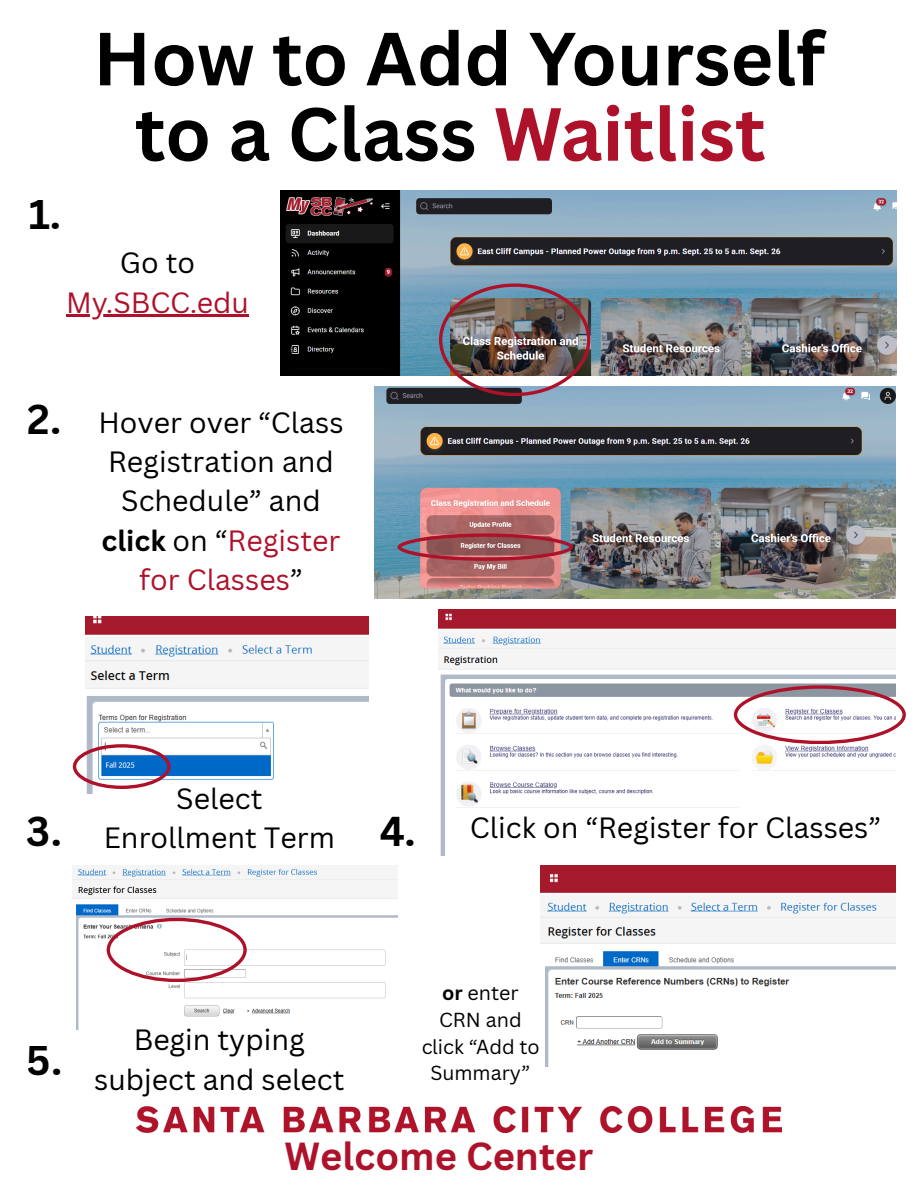
<style>
.page{position:relative;width:918px;height:1188px;background:#fff}
.page>*{position:absolute;margin:0;border:0;box-sizing:border-box;transform-origin:0 0}
.t1{font:700 73.5px/75.3px "Canva Sans";color:#000;text-align:center}
.t2{font:700 40.65px "Canva Sans";color:#000}
.t3{font:700 38.1px "Canva Sans";color:#ae122a}
.t4{font:28.5px/39.3px "Canva Sans";color:#000}
.t5{font:28.5px "Canva Sans";color:#ae122a}
.t6{font:19.8px/26.8px "Canva Sans";color:#000;text-align:center}
.s1{color:#ae122a}
.s2{font-weight:700;font-size:40.65px}
.s3{font-weight:700;color:#000}
.s4{color:#000}
.s5{font-weight:700}
</style>
<div class="page">
<img style="left:137px;top:1107px;width:644px;height:26px">
<img style="left:281px;top:190px;width:615px;height:186px">
<img style="left:375px;top:386px;width:521px;height:213px">
<img style="left:85px;top:617px;width:284px;height:176px">
<img style="left:439px;top:609px;width:457px;height:246px">
<img style="left:73px;top:868px;width:325px;height:162px">
<img style="left:540px;top:866px;width:356px;height:201px">
<img style="left:439px;top:283px;width:151px;height:113px">
<hr style="left:66px;top:314px;width:183px;height:3px;background:#ae122a">
<svg style="left:397px;top:533px;width:176px;height:27px;background:#9c5962"></svg>
<svg style="left:73px;top:744px;width:98px;height:45px"></svg>
<svg style="left:734px;top:685px;width:172px;height:59px"></svg>
<svg style="left:107px;top:918px;width:140px;height:64px"></svg>
<h2 class="t1" style="left:93px;top:19px;width:733px">How to Add Yourself to a Class <span class="s1">Waitlist</span></h2>
<h2 class="t2" style="left:28px;top:186px;width:34px">1.</h2>
<p class="t4" style="left:120px;top:243px;width:76px">Go to</p>
<p class="t5" style="left:66px;top:282px;width:184px">My.SBCC.edu</p>
<p class="t4" style="left:28px;top:402px;width:317px"><span class="s2">2.</span> Hover over “Class</p>
<p class="t4" style="left:108px;top:441px;width:227px">Registration and</p>
<p class="t4" style="left:121px;top:481px;width:201px">Schedule” and</p>
<p class="t5" style="left:102px;top:520px;width:240px"><span class="s3">click</span> <span class="s4">on “</span>Register</p>
<p class="t5" style="left:139px;top:560px;width:165px">for Classes<span class="s4">”</span></p>
<h2 class="t2" style="left:27px;top:803px;width:37px">3.</h2>
<h2 class="t4" style="left:104px;top:778px;width:313px;text-indent:73px">Select<br>Enrollment Term <span class="s2">4.</span></h2>
<h3 class="t4" style="left:470px;top:807px;width:413px">Click on “Register for Classes”</h3>
<h2 class="t2" style="left:27px;top:1032px;width:37px">5.</h2>
<p class="t4" style="left:94px;top:1019px;width:252px;text-align:center">Begin typing subject and select</p>
<p class="t6" style="left:421px;top:979px;width:120px"><span class="s5">or</span> enter<br>CRN and click “Add to<br>Summary”</p>
<h2 class="t3" style="left:285px;top:1129px;width:310px">Welcome Center</h2>
</div>
